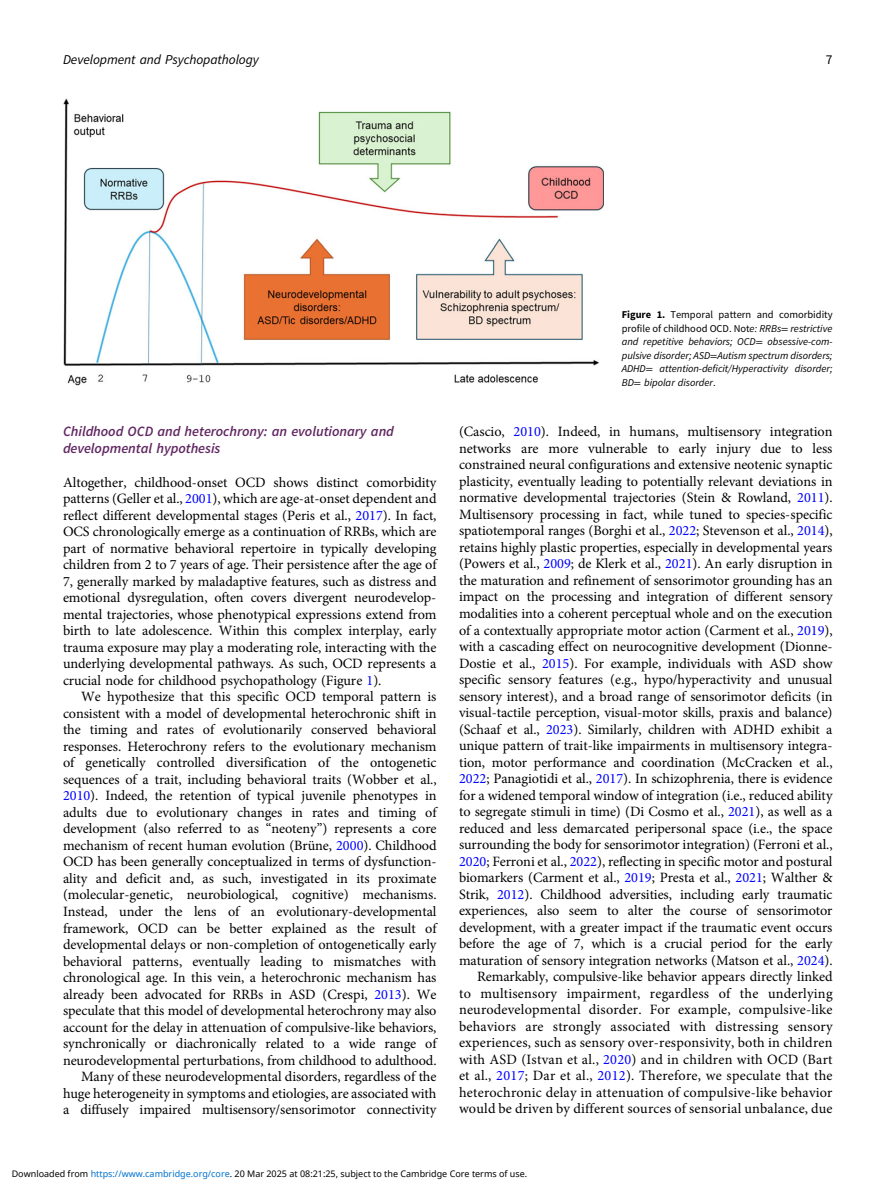
<style>
.page{position:relative;width:891px;height:1188px;background:#fff}
.page>*{position:absolute;margin:0;border:0;box-sizing:border-box;transform-origin:0 0}
.t1{font:14.25px/16.5px "Adv OT1 ef 757 c 0";color:#000;text-align:right}
.t2{font:14.25px/16.5px "Adv OT28 ad 7737.I";color:#612862}
.t3{font:13.5px "Adv O Tcabc 3928.I";color:#000}
.t4{font:13.5px "Adv OT0 e 40 dc 65";color:#000}
.t5{font:10.5px/13.5px "Adv O Tcabc 3928.I";color:#000;text-align:justify}
.t6{font:10.5px/13.5px "Adv OT0 e 40 dc 65";color:#000}
.t7{font:9px "Noto Sans";color:#000}
.s1{color:#00f}
.s2{font-style:inherit}
.s3{font-family:"Adv O Ta 42 dc 7 d 3.B"}
.s4{font-family:"Adv O Tcabc 3928.I"}
.s5{font-family:"Adv OT8608 a 8 d 1"}
.s6{font-family:"Adv OT0 e 40 dc 65"}
.s7{color:#0172cf}
</style>
<div class="page">
<img style="left:63px;top:99px;width:541px;height:287px">
<p class="t3" style="left:63px;top:55px;width:197px">Development and Psychopathology</p>
<p class="t4" style="left:826px;top:55px;width:8px">7</p>
<p class="t2" style="left:63px;top:425px;width:332px">Childhood OCD and heterochrony: an evolutionary and developmental hypothesis</p>
<p class="t1" style="left:63px;top:475px;width:375px;text-align:justify">Altogether, childhood-onset OCD shows distinct comorbidity patterns (Geller et al., <span class="s1">2001</span>), which are age-at-onset dependent and reflect different developmental stages (Peris et al., <span class="s1">2017</span>). In fact, OCS chronologically emerge as a continuation of RRBs, which are part of normative behavioral repertoire in typically developing children from 2 to 7 years of age. Their persistence after the age of 7, generally marked by maladaptive features, such as distress and emotional dysregulation, often covers divergent neurodevelop&shy;mental trajectories, whose phenotypical expressions extend from birth to late adolescence. Within this complex interplay, early trauma exposure may play a moderating role, interacting with the underlying developmental pathways. As such, OCD represents a crucial node for childhood psychopathology (Figure <span class="s1">1</span>).</p>
<p class="t1" style="left:63px;top:690px;width:375px">We hypothesize that this specific OCD temporal pattern is consistent with a model of developmental heterochronic shift in the timing and rates of evolutionarily conserved behavioral responses. Heterochrony refers to the evolutionary mechanism of genetically controlled diversification of the ontogenetic sequences of a trait, including behavioral traits (Wobber et al., <span class="s1">2010</span>). Indeed, the retention of typical juvenile phenotypes in adults due to evolutionary changes in rates and timing of development (also referred to as <span class="s2">“</span>neoteny<span class="s2">”</span>) represents a core mechanism of recent human evolution (Brüne, <span class="s1">2000</span>). Childhood OCD has been generally conceptualized in terms of dysfunction&shy;ality and deficit and, as such, investigated in its proximate (molecular-genetic, neurobiological, cognitive) mechanisms.<br>Instead, under the lens of an evolutionary-developmental framework, OCD can be better explained as the result of developmental delays or non-completion of ontogenetically early behavioral patterns, eventually leading to mismatches with chronological age. In this vein, a heterochronic mechanism has already been advocated for RRBs in ASD (Crespi, <span class="s1">2013</span>). We speculate that this model of developmental heterochrony may also account for the delay in attenuation of compulsive-like behaviors, synchronically or diachronically related to a wide range of neurodevelopmental perturbations, from childhood to adulthood.<br>Many of these neurodevelopmental disorders, regardless of the huge heterogeneity in symptoms and etiologies, are associated with a diffusely impaired multisensory/sensorimotor connectivity</p>
<p class="t6" style="left:622px;top:309px;width:212px"><span class="s3">Figure 1.</span> Temporal pattern and comorbidity profile of childhood OCD. Not<span class="s4">e: RRBs</span><span class="s5">=</span> <span class="s4">restrictive</span></p>
<p class="t5" style="left:622px;top:336px;width:212px">and repetitive behaviors; OCD<span class="s5">=</span> obsessive-com&shy;pulsive disorder; ASD<span class="s5">=</span>Autism spectrum disorders; ADHD<span class="s5">=</span> attention-deficit/Hyperactivity disorder; BD<span class="s5">=</span> bipolar disorder<span class="s6">.</span></p>
<p class="t1" style="left:459px;top:425px;width:375px">(Cascio, <span class="s1">2010</span>). Indeed, in humans, multisensory integration networks are more vulnerable to early injury due to less constrained neural configurations and extensive neotenic synaptic plasticity, eventually leading to potentially relevant deviations in normative developmental trajectories (Stein &amp; Rowland, <span class="s1">2011</span>).<br>Multisensory processing in fact, while tuned to species-specific spatiotemporal ranges (Borghi et al., <span class="s1">2022</span>; Stevenson et al., <span class="s1">2014</span>), retains highly plastic properties, especially in developmental years (Powers et al., <span class="s1">2009</span>; de Klerk et al., <span class="s1">2021</span>). An early disruption in the maturation and refinement of sensorimotor grounding has an impact on the processing and integration of different sensory modalities into a coherent perceptual whole and on the execution of a contextually appropriate motor action (Carment et al., <span class="s1">2019</span>), with a cascading effect on neurocognitive development (Dionne-Dostie et al., <span class="s1">2015</span>). For example, individuals with ASD show specific sensory features (e.g., hypo/hyperactivity and unusual sensory interest), and a broad range of sensorimotor deficits (in visual-tactile perception, visual-motor skills, praxis and balance) (Schaaf et al., <span class="s1">2023</span>). Similarly, children with ADHD exhibit a unique pattern of trait-like impairments in multisensory integra&shy;tion, motor performance and coordination (McCracken et al., <span class="s1">2022</span>; Panagiotidi et al., <span class="s1">2017</span>). In schizophrenia, there is evidence for a widened temporal window of integration (i.e., reduced ability to segregate stimuli in time) (Di Cosmo et al., <span class="s1">2021</span>), as well as a reduced and less demarcated peripersonal space (i.e., the space surrounding the body for sensorimotor integration) (Ferroni et al., <span class="s1">2020</span>; Ferroni et al., <span class="s1">2022</span>), reflecting in specific motor and postural biomarkers (Carment et al., <span class="s1">2019</span>; Presta et al., <span class="s1">2021</span>; Walther &amp; Strik, <span class="s1">2012</span>). Childhood adversities, including early traumatic experiences, also seem to alter the course of sensorimotor development, with a greater impact if the traumatic event occurs before the age of 7, which is a crucial period for the early maturation of sensory integration networks (Matson et al., <span class="s1">2024</span>).<br>Remarkably, compulsive-like behavior appears directly linked<br>to multisensory impairment, regardless of the underlying neurodevelopmental disorder. For example, compulsive-like behaviors are strongly associated with distressing sensory experiences, such as sensory over-responsivity, both in children with ASD (Istvan et al., <span class="s1">2020</span>) and in children with OCD (Bart et al., <span class="s1">2017</span>; Dar et al., <span class="s1">2012</span>). Therefore, we speculate that the heterochronic delay in attenuation of compulsive-like behavior would be driven by different sources of sensorial unbalance, due</p>
<p class="t7" style="left:12px;top:1168px;width:517px">Downloaded from <span class="s7">https://www.cambridge.org/core</span>. 20 Mar 2025 at 08:21:25, subject to the Cambridge Core terms of use.</p>
</div>
